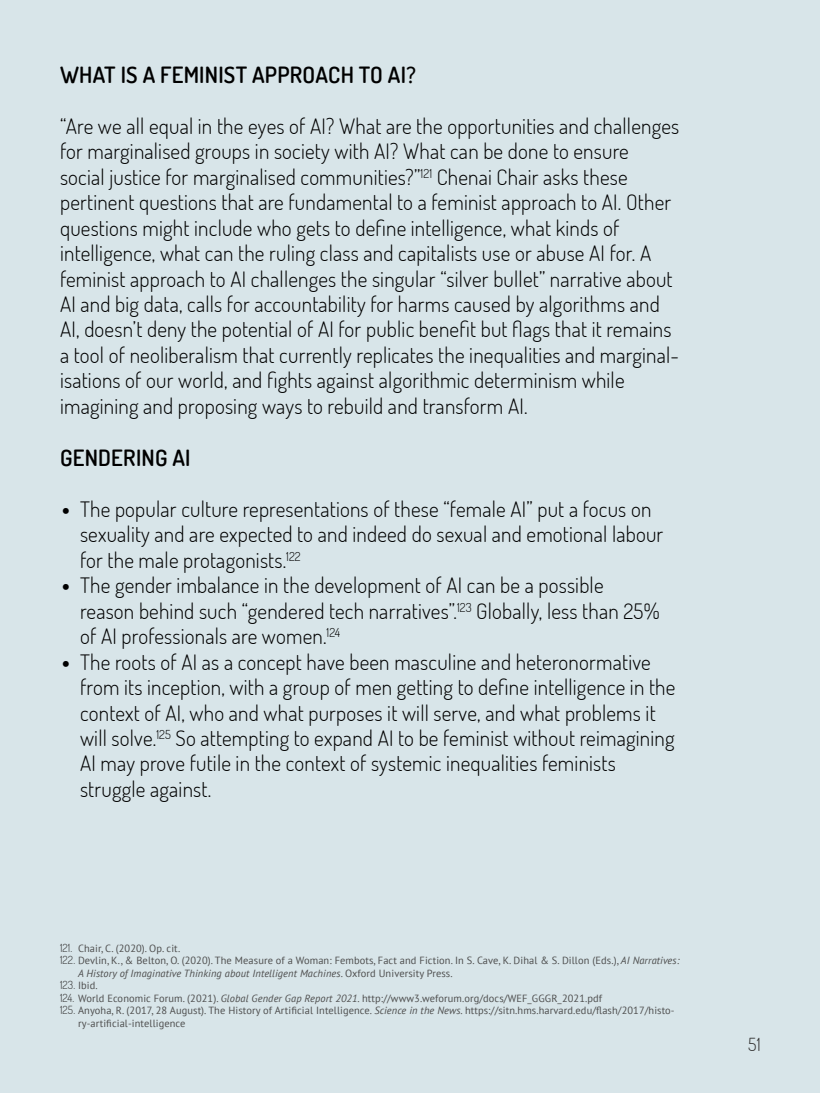
<style>
.page{position:relative;width:820px;height:1093px;background:#fff}
.page>*{position:absolute;margin:0;border:0;box-sizing:border-box;transform-origin:0 0}
.t1{font:600 22.4px "Dosis";letter-spacing:.01em;color:#000}
.t2{font:300 21.2px/25.4px "Dosis";letter-spacing:.01em;color:#000}
.t3{font:300 18px "Dosis";color:#333}
.t4{font:10.4px "PT Sans";letter-spacing:.01em;color:#4d4d4d}
.t5{font:italic 10.4px "PT Sans";letter-spacing:.01em;color:#4d4d4d}
.s1{font-family:"Lato";font-size:20px}
.s2{font-family:"Dosis";font-weight:300;font-size:11.2px;color:#333}
.s3{font-style:italic}
.s4{font-style:normal}
</style>
<div class="page">
<div style="left:0;top:0;width:819px;height:1093px;background:#d8e5e9"></div>
<p class="t1" style="left:60px;top:60px;width:357px">WHAT IS A FEMINIST APPROACH TO AI?</p>
<p class="t2" style="left:60px;top:113px;width:620px">“Are we all equal in the eyes of AI? What are the opportunities and challenges for marginalised groups in society with AI? What can be done to ensure<br>social justice for marginalised communities?”<sup>121</sup> Chenai Chair asks these pertinent questions that are fundamental to a feminist approach to AI. Other questions might include who gets to define intelligence, what kinds of intelligence, what can the ruling class and capitalists use or abuse AI for. A feminist approach to AI challenges the singular “silver bullet” narrative about AI and big data, calls for accountability for harms caused by algorithms and AI, doesn’t deny the potential of AI for public benefit but flags that it remains a tool of neoliberalism that currently replicates the inequalities and marginal&shy;isations of our world, and fights against algorithmic determinism while imagining and proposing ways to rebuild and transform AI.</p>
<p class="t1" style="left:60px;top:443px;width:132px">GENDERING AI</p>
<p class="t2" style="left:80px;top:496px;width:584px;text-indent:-20px"><span class="s1">•</span> The popular culture representations of these “female AI” put a focus on sexuality and are expected to and indeed do sexual and emotional labour for the male protagonists.<sup>122</sup></p>
<p class="t2" style="left:80px;top:572px;width:580px;text-indent:-20px"><span class="s1">•</span> The gender imbalance in the development of AI can be a possible reason behind such “gendered tech narratives”.<sup>123</sup> Globally, less than 25% of AI professionals are women.<sup>124</sup></p>
<p class="t2" style="left:80px;top:648px;width:596px;text-indent:-20px"><span class="s1">•</span> The roots of AI as a concept have been masculine and heteronormative from its inception, with a group of men getting to define intelligence in the context of AI, who and what purposes it will serve, and what problems it will solve.<sup>125</sup> So attempting to expand AI to be feminist without reimagining AI may prove futile in the context of systemic inequalities feminists struggle against.</p>
<p class="t4" style="left:60px;top:941px;width:122px"><span class="s2">121.</span> Chair, C. (2020). Op. cit.</p>
<p class="t4" style="left:60px;top:954px;width:620px"><span class="s2">122.</span> Devlin, K., &amp; Belton, O. (2020). The Measure of a Woman: Fembots, Fact and Fiction. In S. Cave, K. Dihal &amp; S. Dillon (Eds.), <span class="s3">AI Narratives:</span></p>
<p class="t5" style="left:78px;top:966px;width:376px">A History of Imaginative Thinking about Intelligent Machines<span class="s4">. Oxford University Press.</span></p>
<p class="t4" style="left:60px;top:979px;width:39px"><span class="s2">123.</span> Ibid.</p>
<p class="t4" style="left:60px;top:991px;width:543px"><span class="s2">124.</span> World Economic Forum. (2021). <span class="s3">Global Gender Gap Report 2021</span>. http://www3.weforum.org/docs/WEF_GGGR_2021.pdf</p>
<p class="t4" style="left:60px;top:1004px;width:616px"><span class="s2">125.</span> Anyoha, R. (2017, 28 August). The History of Artificial Intelligence. <span class="s3">Science in the News</span>. https://sitn.hms.harvard.edu/flash/2017/histo-</p>
<p class="t4" style="left:78px;top:1016px;width:109px">ry-artificial-intelligence</p>
<p class="t3" style="left:747px;top:1033px;width:14px">51</p>
</div>
